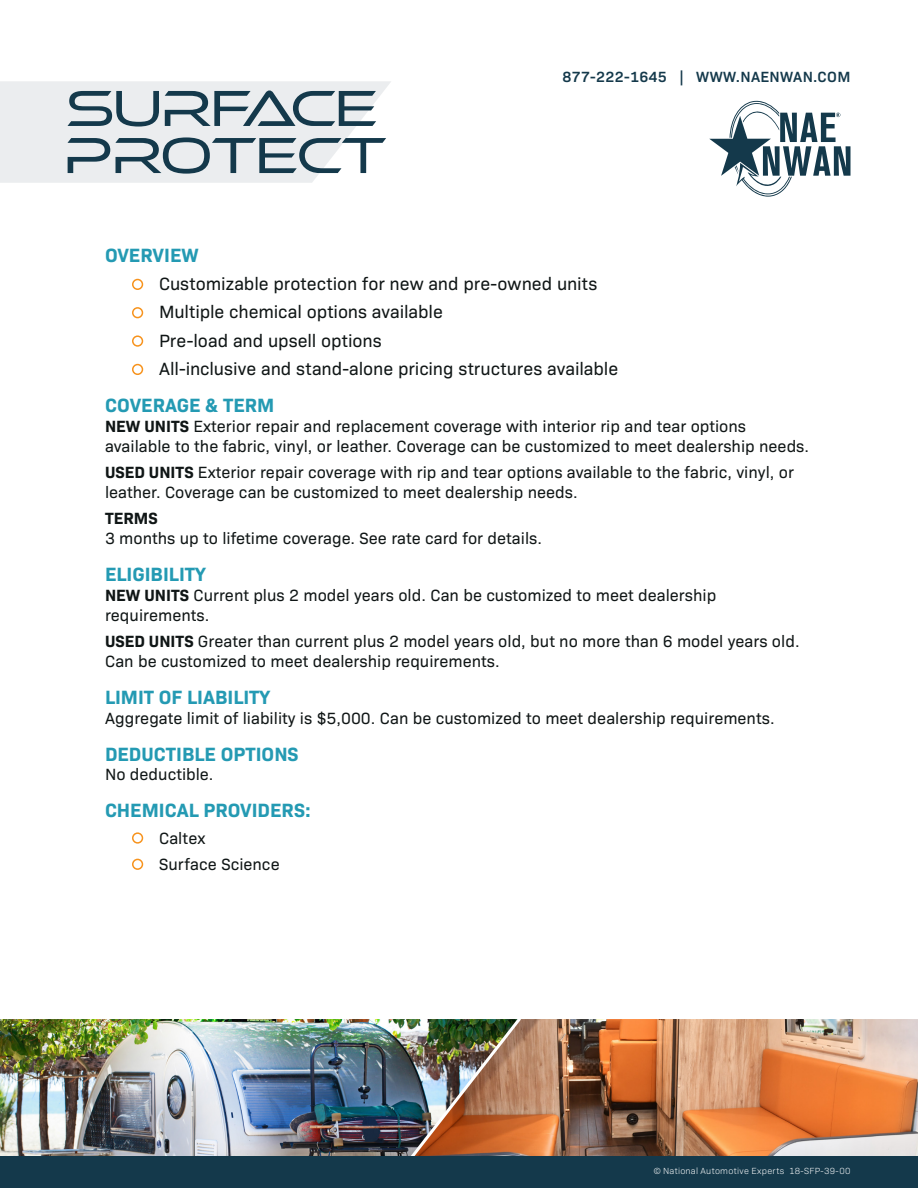
<style>
.page{position:relative;width:918px;height:1188px;background:#fff}
.page>*{position:absolute;margin:0;border:0;box-sizing:border-box;transform-origin:0 0}
.t1{font:700 19.5px "Bio Sans";color:#249ab3}
.t2{font:18px "Bio Sans";letter-spacing:-.005em;color:#101616}
.t3{font:16.5px/19.8px "Bio Sans";color:#101616}
.t4{font:700 16.5px "Bio Sans";color:#101616}
.t5{font:600 15px "Bio Sans";letter-spacing:.02em;color:#14394b}
.t6{font:300 9px "Bio Sans";letter-spacing:.03em;color:#fff}
.s1{font-weight:700}
</style>
<div class="page">
<img style="left:524px;top:1019px;width:394px;height:138px">
<img style="left:0;top:1019px;width:406px;height:138px">
<img style="left:406px;top:1019px;width:118px;height:138px">
<svg style="left:709px;top:101px;width:141px;height:96px"></svg>
<div style="left:0;top:1157px;width:918px;height:31px;background:#14394b"></div>
<div style="left:132px;top:279px;width:11px;height:11px;border:2px solid #f7931d;border-radius:50%"></div>
<div style="left:132px;top:307px;width:11px;height:11px;border:2px solid #f7931d;border-radius:50%"></div>
<div style="left:132px;top:335px;width:11px;height:12px;border:2px solid #f7931d;border-radius:50%"></div>
<div style="left:132px;top:364px;width:11px;height:11px;border:2px solid #f7931d;border-radius:50%"></div>
<div style="left:132px;top:832px;width:11px;height:12px;border:2px solid #f7931d;border-radius:50%"></div>
<div style="left:132px;top:859px;width:11px;height:11px;border:2px solid #f7931d;border-radius:50%"></div>
<svg style="left:0;top:81px;width:391px;height:102px;background:#c5cdd2"></svg>
<p class="t5" style="left:562px;top:65px;width:290px">877-222-1645 | WWW.NAENWAN.COM</p>
<p class="t1" style="left:105px;top:240px;width:95px">OVERVIEW</p>
<p class="t2" style="left:159px;top:270px;width:440px">Customizable protection for new and pre-owned units</p>
<p class="t2" style="left:159px;top:299px;width:285px">Multiple chemical options available</p>
<p class="t2" style="left:159px;top:327px;width:224px">Pre-load and upsell options</p>
<p class="t2" style="left:159px;top:355px;width:461px">All-inclusive and stand-alone pricing structures available</p>
<p class="t1" style="left:105px;top:390px;width:171px">COVERAGE &amp; TERM</p>
<p class="t3" style="left:105px;top:415px;width:706px"><span class="s1">NEW UNITS</span> Exterior repair and replacement coverage with interior rip and tear options available to the fabric, vinyl, or leather. Coverage can be customized to meet dealership needs.</p>
<p class="t3" style="left:105px;top:461px;width:690px"><span class="s1">USED UNITS</span> Exterior repair coverage with rip and tear options available to the fabric, vinyl, or leather. Coverage can be customized to meet dealership needs.</p>
<p class="t4" style="left:105px;top:506px;width:54px">TERMS</p>
<p class="t3" style="left:105px;top:527px;width:439px">3 months up to lifetime coverage. See rate card for details.</p>
<p class="t1" style="left:105px;top:559px;width:102px">ELIGIBILITY</p>
<p class="t3" style="left:105px;top:584px;width:613px"><span class="s1">NEW UNITS</span> Current plus 2 model years old. Can be customized to meet dealership requirements.</p>
<p class="t3" style="left:105px;top:630px;width:696px"><span class="s1">USED UNITS</span> Greater than current plus 2 model years old, but no more than 6 model years old.<br>Can be customized to meet dealership requirements.</p>
<p class="t1" style="left:105px;top:682px;width:167px">LIMIT OF LIABILITY</p>
<p class="t3" style="left:105px;top:707px;width:671px">Aggregate limit of liability is $5,000. Can be customized to meet dealership requirements.</p>
<p class="t1" style="left:105px;top:739px;width:195px">DEDUCTIBLE OPTIONS</p>
<p class="t3" style="left:105px;top:764px;width:110px">No deductible.</p>
<p class="t1" style="left:105px;top:796px;width:207px">CHEMICAL PROVIDERS:</p>
<p class="t3" style="left:159px;top:827px;width:48px">Caltex</p>
<p class="t3" style="left:159px;top:853px;width:122px">Surface Science</p>
<p class="t6" style="left:654px;top:1165px;width:198px">© National Automotive Experts 18-SFP-39-00</p>
</div>
